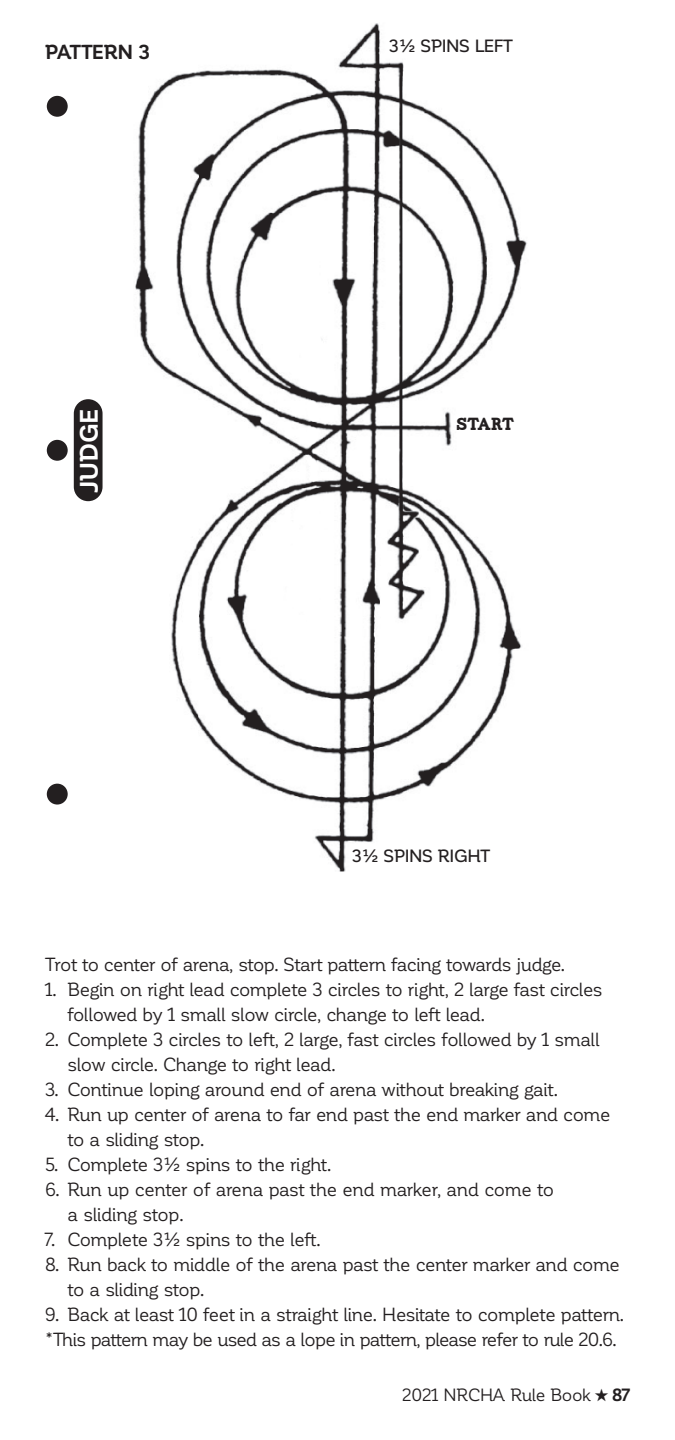
<style>
.page{position:relative;width:675px;height:1440px;background:#fff}
.page>*{position:absolute;margin:0;border:0;box-sizing:border-box;transform-origin:0 0}
.t1{font:700 25px "Corporative";letter-spacing:-.01em;color:#fff}
.t2{font:700 20px "Corporative";letter-spacing:-.015em;color:#231f20}
.t3{font:18.75px/25px "Corporative";letter-spacing:-.025em;color:#231f20}
.t4{font:500 17.5px "Corporative";letter-spacing:-.005em;color:#231f20}
.t5{font:17.5px "Corporative";letter-spacing:-.015em;color:#231f20}
.t6{font:17.5px "Carton";letter-spacing:-.08em;color:#231f20}
.s1{font-weight:700}
</style>
<div class="page">
<img style="left:135px;top:23px;width:392px;height:849px">
<div style="left:47px;top:96px;width:21px;height:21px;background:#231f20;border-radius:50%"></div>
<div style="left:47px;top:440px;width:21px;height:21px;background:#231f20;border-radius:50%"></div>
<div style="left:47px;top:784px;width:21px;height:21px;background:#231f20;border-radius:50%"></div>
<div style="left:74px;top:399px;width:29px;height:102px;background:#231f20;border-radius:14px"></div>
<p class="t2" style="left:45px;top:41px;width:106px">PATTERN 3</p>
<h1 class="t1" style="left:75px;top:493px;width:86px;rotate:-90deg">JUDGE</h1>
<p class="t4" style="left:389px;top:37px;width:125px">3½ SPINS LEFT</p>
<p class="t6" style="left:456px;top:417px;width:60px">START</p>
<p class="t4" style="left:352px;top:847px;width:139px">3½ SPINS RIGHT</p>
<p class="t3" style="left:45px;top:953px;width:522px">Trot to center of arena, stop. Start pattern facing towards judge.</p>
<p class="t3" style="left:68px;top:978px;width:537px;text-indent:-22px">1. Begin on right lead complete 3 circles to right, 2 large fast circles followed by 1 small slow circle, change to left lead.</p>
<p class="t3" style="left:68px;top:1028px;width:534px;text-indent:-22px">2. Complete 3 circles to left, 2 large, fast circles followed by 1 small slow circle. Change to right lead.</p>
<p class="t3" style="left:45px;top:1078px;width:514px">3. Continue loping around end of arena without breaking gait.</p>
<p class="t3" style="left:68px;top:1103px;width:544px;text-indent:-22px">4. Run up center of arena to far end past the end marker and come to a sliding stop.</p>
<p class="t3" style="left:45px;top:1153px;width:288px">5. Complete 3½ spins to the right.</p>
<p class="t3" style="left:68px;top:1178px;width:488px;text-indent:-22px">6. Run up center of arena past the end marker, and come to a sliding stop.</p>
<p class="t3" style="left:45px;top:1227px;width:277px">7. Complete 3½ spins to the left.</p>
<p class="t3" style="left:68px;top:1252px;width:554px;text-indent:-22px">8. Run back to middle of the arena past the center marker and come to a sliding stop.</p>
<p class="t3" style="left:45px;top:1302px;width:581px">9. Back at least 10 feet in a straight line. Hesitate to complete pattern. *This pattern may be used as a lope in pattern, please refer to rule 20.6.</p>
<p class="t5" style="left:402px;top:1385px;width:229px">2021 NRCHA Rule Book ★ <span class="s1">87</span></p>
</div>
